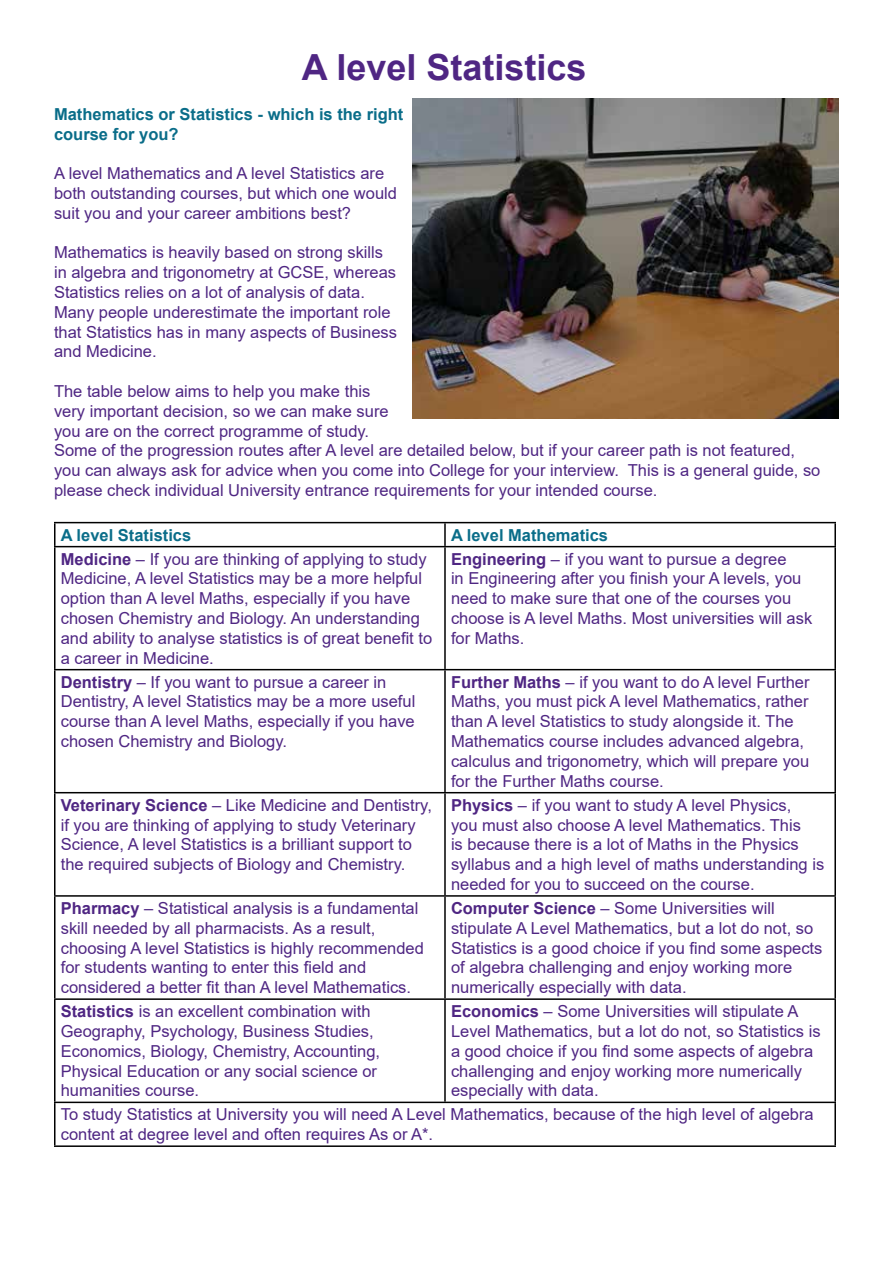
<style>
.page{position:relative;width:893px;height:1263px;background:#fff}
.page>*{position:absolute;margin:0;border:0;box-sizing:border-box;transform-origin:0 0}
.t1{font:700 36px "Arial";color:#4f2683}
.t2{font:16.5px/19.8px "Arial";color:#4f2683}
.t3{font:700 16.5px/19.8px "Arial";color:#0a6d89}
.s1{font-weight:700}
</style>
<div class="page">
<hr style="left:54px;top:522px;width:391px;height:1px;background:#000">
<hr style="left:54px;top:523px;width:2px;height:23px;background:#000">
<hr style="left:445px;top:522px;width:391px;height:1px;background:#000">
<hr style="left:444px;top:523px;width:2px;height:23px;background:#000">
<hr style="left:834px;top:523px;width:2px;height:23px;background:#000">
<hr style="left:54px;top:546px;width:391px;height:1px;background:#000">
<hr style="left:54px;top:547px;width:2px;height:122px;background:#000">
<hr style="left:445px;top:546px;width:391px;height:1px;background:#000">
<hr style="left:444px;top:547px;width:2px;height:122px;background:#000">
<hr style="left:834px;top:547px;width:2px;height:122px;background:#000">
<hr style="left:54px;top:669px;width:391px;height:1px;background:#000">
<hr style="left:54px;top:670px;width:2px;height:122px;background:#000">
<hr style="left:445px;top:669px;width:391px;height:1px;background:#000">
<hr style="left:444px;top:670px;width:2px;height:122px;background:#000">
<hr style="left:834px;top:670px;width:2px;height:122px;background:#000">
<hr style="left:54px;top:792px;width:391px;height:1px;background:#000">
<hr style="left:54px;top:793px;width:2px;height:102px;background:#000">
<hr style="left:445px;top:792px;width:391px;height:1px;background:#000">
<hr style="left:444px;top:793px;width:2px;height:102px;background:#000">
<hr style="left:834px;top:793px;width:2px;height:102px;background:#000">
<hr style="left:54px;top:895px;width:391px;height:2px;background:#000">
<hr style="left:54px;top:897px;width:2px;height:101px;background:#000">
<hr style="left:445px;top:895px;width:391px;height:2px;background:#000">
<hr style="left:444px;top:897px;width:2px;height:101px;background:#000">
<hr style="left:834px;top:897px;width:2px;height:101px;background:#000">
<hr style="left:54px;top:998px;width:391px;height:2px;background:#000">
<hr style="left:54px;top:1000px;width:2px;height:101px;background:#000">
<hr style="left:445px;top:998px;width:391px;height:2px;background:#000">
<hr style="left:444px;top:1000px;width:2px;height:101px;background:#000">
<hr style="left:834px;top:1000px;width:2px;height:101px;background:#000">
<hr style="left:54px;top:1101px;width:391px;height:2px;background:#000">
<hr style="left:54px;top:1103px;width:2px;height:42px;background:#000">
<hr style="left:445px;top:1101px;width:391px;height:2px;background:#000">
<hr style="left:834px;top:1103px;width:2px;height:42px;background:#000">
<hr style="left:54px;top:1145px;width:391px;height:2px;background:#000">
<hr style="left:445px;top:1145px;width:391px;height:2px;background:#000">
<img style="left:412px;top:99px;width:427px;height:320px">
<h1 class="t1" style="left:302px;top:42px;width:286px">A level Statistics</h1>
<p class="t3" style="left:54px;top:104px;width:351px">Mathematics or Statistics - which is the right course for you?</p>
<p class="t2" style="left:54px;top:163px;width:345px">A level Mathematics and A level Statistics are both outstanding courses, but which one would suit you and your career ambitions best?</p>
<p class="t2" style="left:54px;top:243px;width:344px">Mathematics is heavily based on strong skills in algebra and trigonometry at GCSE, whereas Statistics relies on a lot of analysis of data.<br>Many people underestimate the important role that Statistics has in many aspects of Business and Medicine.</p>
<p class="t2" style="left:54px;top:381px;width:768px">The table below aims to help you make this<br>very important decision, so we can make sure<br>you are on the correct programme of study.<br>Some of the progression routes after A level are detailed below, but if your career path is not featured, you can always ask for advice when you come into College for your interview. This is a general guide, so please check individual University entrance requirements for your intended course.</p>
<p class="t3" style="left:61px;top:525px;width:132px">A level Statistics</p>
<p class="t3" style="left:451px;top:525px;width:159px">A level Mathematics</p>
<p class="t2" style="left:61px;top:549px;width:373px"><span class="s1">Medicine</span> – If you are thinking of applying to study Medicine, A level Statistics may be a more helpful option than A level Maths, especially if you have chosen Chemistry and Biology. An understanding and ability to analyse statistics is of great benefit to a career in Medicine.</p>
<p class="t2" style="left:451px;top:549px;width:363px"><span class="s1">Engineering</span> – if you want to pursue a degree<br>in Engineering after you finish your A levels, you need to make sure that one of the courses you choose is A level Maths. Most universities will ask for Maths.</p>
<p class="t2" style="left:61px;top:672px;width:356px"><span class="s1">Dentistry</span> – If you want to pursue a career in Dentistry, A level Statistics may be a more useful course than A level Maths, especially if you have chosen Chemistry and Biology.</p>
<p class="t2" style="left:451px;top:672px;width:360px"><span class="s1">Further Maths</span> – if you want to do A level Further Maths, you must pick A level Mathematics, rather than A level Statistics to study alongside it. The Mathematics course includes advanced algebra, calculus and trigonometry, which will prepare you for the Further Maths course.</p>
<p class="t2" style="left:61px;top:795px;width:373px"><span class="s1">Veterinary Science</span> – Like Medicine and Dentistry, if you are thinking of applying to study Veterinary Science, A level Statistics is a brilliant support to the required subjects of Biology and Chemistry.</p>
<p class="t2" style="left:451px;top:795px;width:375px"><span class="s1">Physics</span> – if you want to study A level Physics,<br>you must also choose A level Mathematics. This<br>is because there is a lot of Maths in the Physics syllabus and a high level of maths understanding is needed for you to succeed on the course.</p>
<p class="t2" style="left:61px;top:898px;width:365px"><span class="s1">Pharmacy</span> – Statistical analysis is a fundamental skill needed by all pharmacists. As a result, choosing A level Statistics is highly recommended for students wanting to enter this field and considered a better fit than A level Mathematics.</p>
<p class="t2" style="left:451px;top:898px;width:373px"><span class="s1">Computer Science</span> – Some Universities will stipulate A Level Mathematics, but a lot do not, so Statistics is a good choice if you find some aspects of algebra challenging and enjoy working more numerically especially with data.</p>
<p class="t2" style="left:61px;top:1001px;width:321px"><span class="s1">Statistics</span> is an excellent combination with Geography, Psychology, Business Studies, Economics, Biology, Chemistry, Accounting, Physical Education or any social science or humanities course.</p>
<p class="t2" style="left:451px;top:1001px;width:371px"><span class="s1">Economics</span> – Some Universities will stipulate A Level Mathematics, but a lot do not, so Statistics is a good choice if you find some aspects of algebra challenging and enjoy working more numerically especially with data.</p>
<p class="t2" style="left:61px;top:1104px;width:754px">To study Statistics at University you will need A Level Mathematics, because of the high level of algebra content at degree level and often requires As or A*.</p>
</div>
